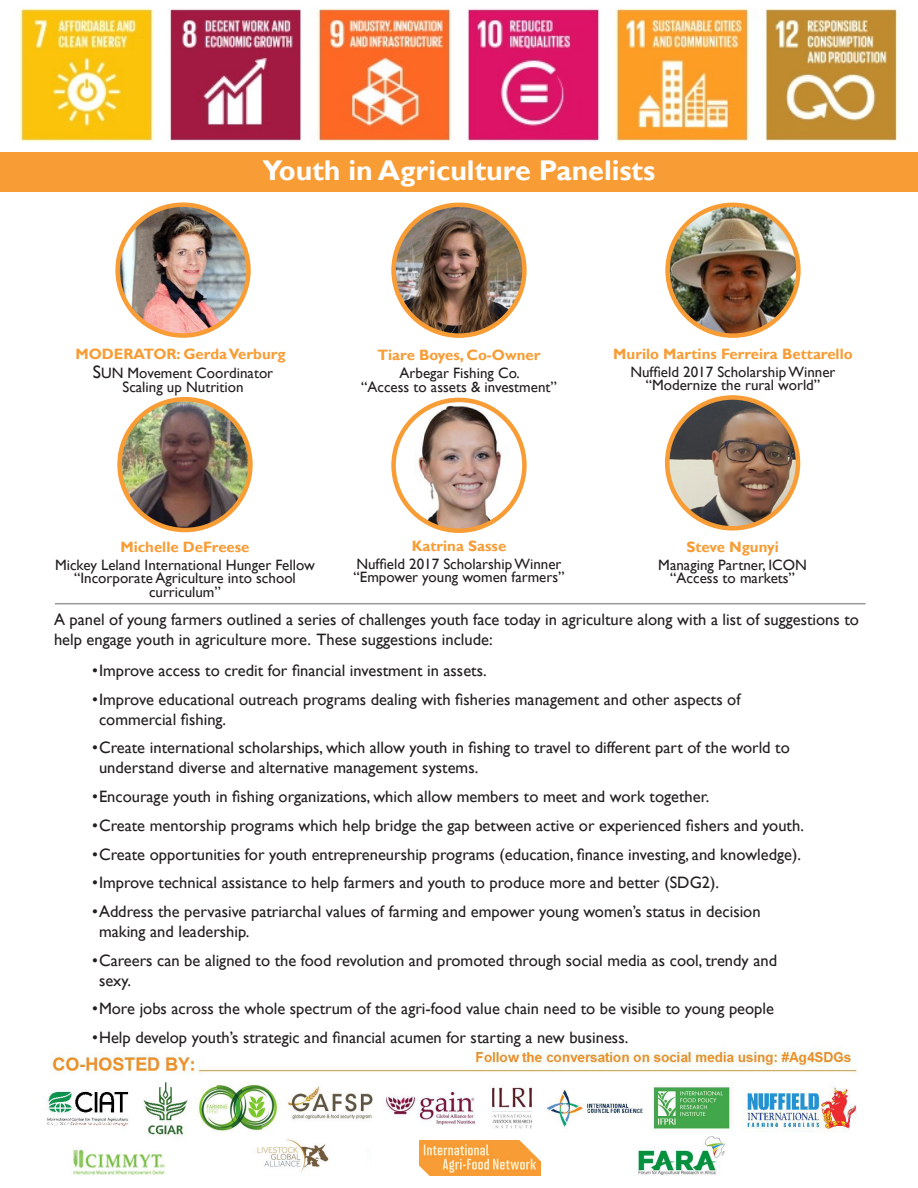
<style>
.page{position:relative;width:918px;height:1188px;background:#fff}
.page>*{position:absolute;margin:0;border:0;box-sizing:border-box;transform-origin:0 0}
.t1{font:700 28.5px "Gill Sans";color:#fff}
.body{font:16.5px/19.8px "Gill Sans";color:#231f20}
.t2{font:15px/13.5px "Gill Sans";color:#231f20;text-align:center}
.t3{font:700 15px "Gill Sans";color:#f89c35}
.s1{font-size:18px}
</style>
<div class="page">
<img style="left:19px;top:8px;width:879px;height:134px">
<div style="left:0;top:152px;width:918px;height:40px;background:#f89c35"></div>
<img style="left:46px;top:1049px;width:811px;height:127px">
<div style="left:372px;top:1140px;width:225px;height:46px;background:#fff"></div>
<img style="left:420px;top:1140px;width:120px;height:36px">
<img style="left:667px;top:397px;width:131px;height:131px;border-radius:65px">
<div style="left:665px;top:395px;width:135px;height:136px;border:4px solid #f89c35;border-radius:50%"></div>
<img style="left:394px;top:403px;width:130px;height:128px">
<div style="left:391px;top:398px;width:136px;height:135px;border:4px solid #f89c35;border-radius:50%"></div>
<img style="left:120px;top:399px;width:130px;height:131px;border-radius:65px">
<div style="left:117px;top:397px;width:136px;height:135px;border:4px solid #f89c35;border-radius:50%"></div>
<img style="left:668px;top:205px;width:130px;height:131px;border-radius:65px">
<div style="left:665px;top:203px;width:136px;height:135px;border:4px solid #f89c35;border-radius:50%"></div>
<img style="left:394px;top:205px;width:130px;height:131px;border-radius:65px">
<div style="left:391px;top:203px;width:136px;height:135px;border:4px solid #f89c35;border-radius:50%"></div>
<hr style="left:55px;top:603px;width:811px;height:1px;background:#999">
<img style="left:118px;top:205px;width:130px;height:131px;border-radius:65px">
<div style="left:115px;top:202px;width:136px;height:136px;border:4px solid #f89c35;border-radius:50%"></div>
<p class="t1" style="left:263px;top:153px;width:394px">Youth in Agriculture Panelists</p>
<p class="t3" style="left:76px;top:345px;width:212px">MODERATOR: Gerda Verburg</p>
<p class="t2" style="left:93px;top:367px;width:182px"><span class="s1">S</span>UN Movement Coordinator</p>
<p class="t2" style="left:122px;top:380px;width:123px">Scaling up Nutrition</p>
<p class="t3" style="left:377px;top:346px;width:165px">Tiare Boyes, Co-Owner</p>
<p class="t2" style="left:361px;top:367px;width:197px">Arbegar Fishing Co.<br>“Access to assets &amp; investment”</p>
<p class="t3" style="left:613px;top:344px;width:241px">Murilo Martins Ferreira Bettarello</p>
<p class="t2" style="left:630px;top:365px;width:207px">Nuffield 2017 Scholarship Winner</p>
<p class="t2" style="left:646px;top:379px;width:176px">“Modernize the rural world”</p>
<p class="t3" style="left:120px;top:538px;width:131px">Michelle DeFreese</p>
<p class="t2" style="left:55px;top:558px;width:261px">Mickey Leland International Hunger Fellow</p>
<p class="t2" style="left:74px;top:572px;width:223px">“Incorporate Agriculture into school curriculum”</p>
<p class="t3" style="left:412px;top:537px;width:96px">Katrina Sasse</p>
<p class="t2" style="left:356px;top:557px;width:207px">Nuffield 2017 Scholarship Winner</p>
<p class="t2" style="left:353px;top:571px;width:213px">“Empower young women farmers”</p>
<p class="t3" style="left:686px;top:538px;width:94px">Steve Ngunyi</p>
<p class="t2" style="left:658px;top:558px;width:150px">Managing Partner, ICON</p>
<p class="t2" style="left:670px;top:572px;width:126px">“Access to markets”</p>
<p class="body" style="left:54px;top:610px;width:807px">A panel of young farmers outlined a series of challenges youth face today in agriculture along with a list of suggestions to help engage youth in agriculture more. These suggestions include:</p>
<p class="body" style="left:92px;top:661px;width:396px">•Improve access to credit for financial investment in assets.</p>
<p class="body" style="left:99px;top:690px;width:643px;text-indent:-7px">•Improve educational outreach programs dealing with fisheries management and other aspects of commercial fishing.</p>
<p class="body" style="left:99px;top:738px;width:692px;text-indent:-7px">•Create international scholarships, which allow youth in fishing to travel to different part of the world to understand diverse and alternative management systems.</p>
<p class="body" style="left:92px;top:787px;width:619px">•Encourage youth in fishing organizations, which allow members to meet and work together.</p>
<p class="body" style="left:92px;top:816px;width:713px">•Create mentorship programs which help bridge the gap between active or experienced fishers and youth.</p>
<p class="body" style="left:92px;top:844px;width:710px">•Create opportunities for youth entrepreneurship programs (education, finance investing, and knowledge).</p>
<p class="body" style="left:92px;top:873px;width:628px">•Improve technical assistance to help farmers and youth to produce more and better (SDG2).</p>
<p class="body" style="left:99px;top:902px;width:663px;text-indent:-7px">•Address the pervasive patriarchal values of farming and empower young women’s status in decision making and leadership.</p>
<p class="body" style="left:99px;top:951px;width:680px;text-indent:-7px">•Careers can be aligned to the food revolution and promoted through social media as cool, trendy and sexy.</p>
<p class="body" style="left:92px;top:999px;width:683px">•More jobs across the whole spectrum of the agri-food value chain need to be visible to young people</p>
<p class="body" style="left:92px;top:1028px;width:538px">•Help develop youth’s strategic and financial acumen for starting a new business.</p>
</div>
